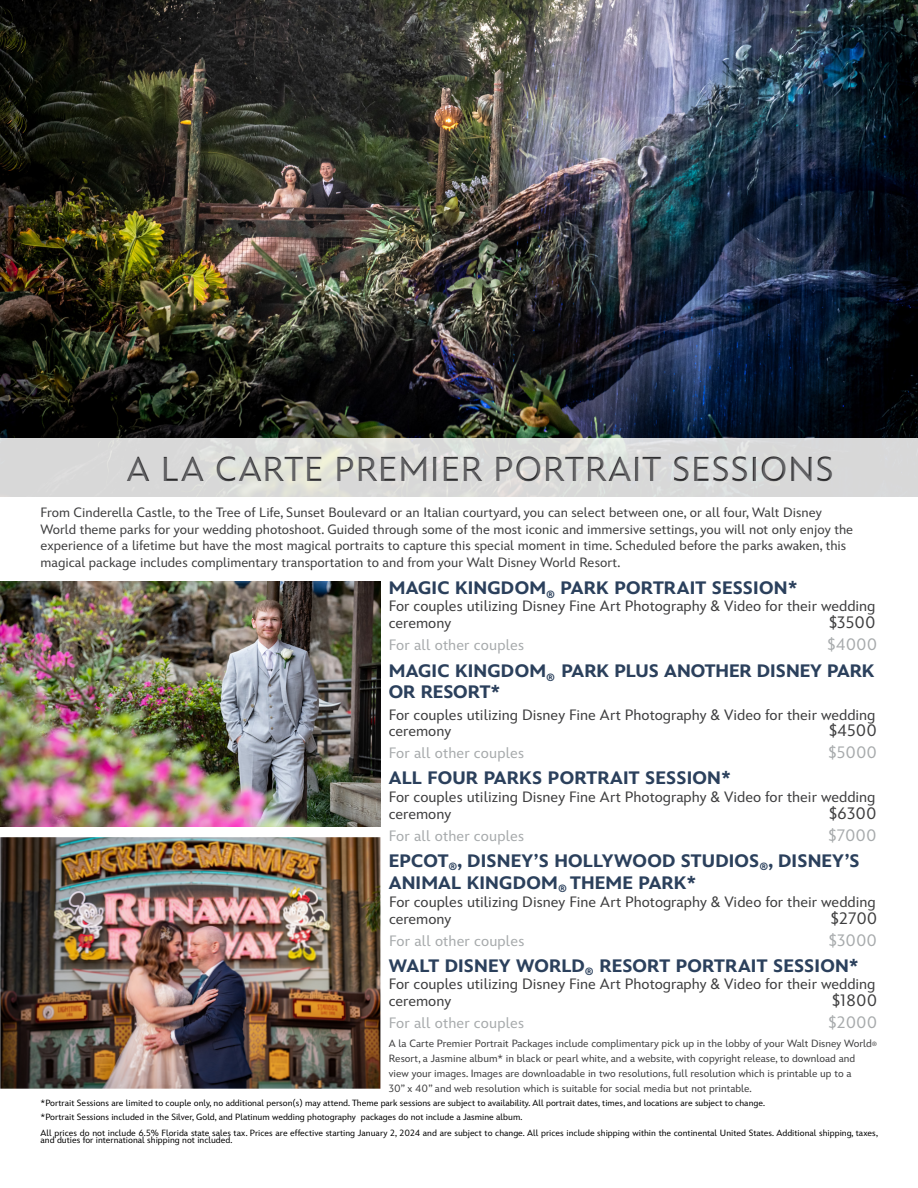
<style>
.page{position:relative;width:918px;height:1188px;background:#fff}
.page>*{position:absolute;margin:0;border:0;box-sizing:border-box;transform-origin:0 0}
.t1{font:34.5px "Inspire TWDC";letter-spacing:.03em;color:#636366}
.t2{font:900 18px/21.6px "Inspire TWDC";letter-spacing:.01em;color:#2b405c}
.t3{font:16.5px "Inspire TWDC";color:#3e3e3f}
.t4{font:16.5px "Inspire TWDC";color:#a7aaac}
.t5{font:15px/16.5px "Inspire TWDC";color:#3e3e3f}
.t6{font:15px "Inspire TWDC";letter-spacing:.01em;color:#a7aaac}
.t7{font:13.5px/16.5px "Inspire TWDC";color:#3e3e3f}
.t8{font:10.5px/15px "Inspire TWDC";color:#3e3e3f}
.t9{font:9px/7.5px "Inspire TWDC";color:#000}
.s1{font-size:6.15px}
</style>
<div class="page">
<img style="left:0;top:0;width:918px;height:439px">
<svg style="left:0;top:439px;width:918px;height:58px;background:#d9d9d9"></svg>
<div style="left:55px;top:441px;width:852px;height:52px;background:#231f20;opacity:.7"></div>
<img style="left:0;top:581px;width:380px;height:245px">
<img style="left:0;top:837px;width:380px;height:252px">
<h1 class="t1" style="left:127px;top:441px;width:709px">A LA CARTE PREMIER PORTRAIT SESSIONS</h1>
<p class="t7" style="left:40px;top:503px;width:814px">From Cinderella Castle, to the Tree of Life, Sunset Boulevard or an Italian courtyard, you can select between one, or all four, Walt Disney World theme parks for your wedding photoshoot. Guided through some of the most iconic and immersive settings, you will not only enjoy the experience of a lifetime but have the most magical portraits to capture this special moment in time. Scheduled before the parks awaken, this magical package includes complimentary transportation to and from your Walt Disney World Resort.</p>
<p class="t2" style="left:389px;top:578px;width:410px">MAGIC KINGDOM<sub>®</sub> PARK PORTRAIT SESSION*</p>
<p class="t5" style="left:389px;top:597px;width:488px">For couples utilizing Disney Fine Art Photography &amp; Video for their wedding ceremony</p>
<p class="t3" style="left:829px;top:609px;width:48px">$3500</p>
<p class="t6" style="left:389px;top:632px;width:137px">For all other couples</p>
<p class="t4" style="left:828px;top:631px;width:51px">$4000</p>
<p class="t2" style="left:389px;top:660px;width:487px">MAGIC KINGDOM<sub>®</sub> PARK PLUS ANOTHER DISNEY PARK<br>OR RESORT*</p>
<p class="t5" style="left:389px;top:705px;width:488px">For couples utilizing Disney Fine Art Photography &amp; Video for their wedding ceremony</p>
<p class="t3" style="left:829px;top:717px;width:49px">$4500</p>
<p class="t6" style="left:389px;top:741px;width:137px">For all other couples</p>
<p class="t4" style="left:829px;top:739px;width:50px">$5000</p>
<p class="t2" style="left:389px;top:768px;width:344px">ALL FOUR PARKS PORTRAIT SESSION*</p>
<p class="t5" style="left:389px;top:788px;width:488px">For couples utilizing Disney Fine Art Photography &amp; Video for their wedding ceremony</p>
<p class="t3" style="left:829px;top:800px;width:49px">$6300</p>
<p class="t6" style="left:389px;top:823px;width:137px">For all other couples</p>
<p class="t4" style="left:829px;top:822px;width:50px">$7000</p>
<p class="t2" style="left:389px;top:851px;width:473px">EPCOT<sub>®</sub>, DISNEY’S HOLLYWOOD STUDIOS<sub>®</sub>, DISNEY’S<br>ANIMAL KINGDOM<sub>®</sub> THEME PARK*</p>
<p class="t5" style="left:389px;top:893px;width:488px">For couples utilizing Disney Fine Art Photography &amp; Video for their wedding ceremony</p>
<p class="t3" style="left:831px;top:905px;width:48px">$2700</p>
<p class="t6" style="left:389px;top:928px;width:137px">For all other couples</p>
<p class="t4" style="left:829px;top:926px;width:50px">$3000</p>
<p class="t2" style="left:389px;top:955px;width:472px">WALT DISNEY WORLD<sub>®</sub> RESORT PORTRAIT SESSION*</p>
<p class="t5" style="left:389px;top:975px;width:488px">For couples utilizing Disney Fine Art Photography &amp; Video for their wedding ceremony</p>
<p class="t3" style="left:832px;top:987px;width:47px">$1800</p>
<p class="t6" style="left:389px;top:1010px;width:137px">For all other couples</p>
<p class="t4" style="left:829px;top:1009px;width:50px">$2000</p>
<p class="t8" style="left:389px;top:1035px;width:490px">A la Carte Premier Portrait Packages include complimentary pick up in the lobby of your Walt Disney World<span class="s1">® </span>Resort, a Jasmine album* in black or pearl white, and a website, with copyright release, to download and view your images. Images are downloadable in two resolutions, full resolution which is printable up to a<br>30” x 40” and web resolution which is suitable for social media but not printable.</p>
<p class="t9" style="left:40px;top:1099px;width:726px">*Portrait Sessions are limited to couple only, no additional person(s) may attend. Theme park sessions are subject to availability. All portrait dates, times, and locations are subject to change.</p>
<p class="t9" style="left:40px;top:1112px;width:483px">*Portrait Sessions included in the Silver, Gold, and Platinum wedding photography packages do not include a Jasmine album.</p>
<p class="t9" style="left:40px;top:1128px;width:839px">All prices do not include 6.5% Florida state sales tax. Prices are effective starting January 2, 2024 and are subject to change. All prices include shipping within the continental United States. Additional shipping, taxes, and duties for international shipping not included.</p>
</div>
